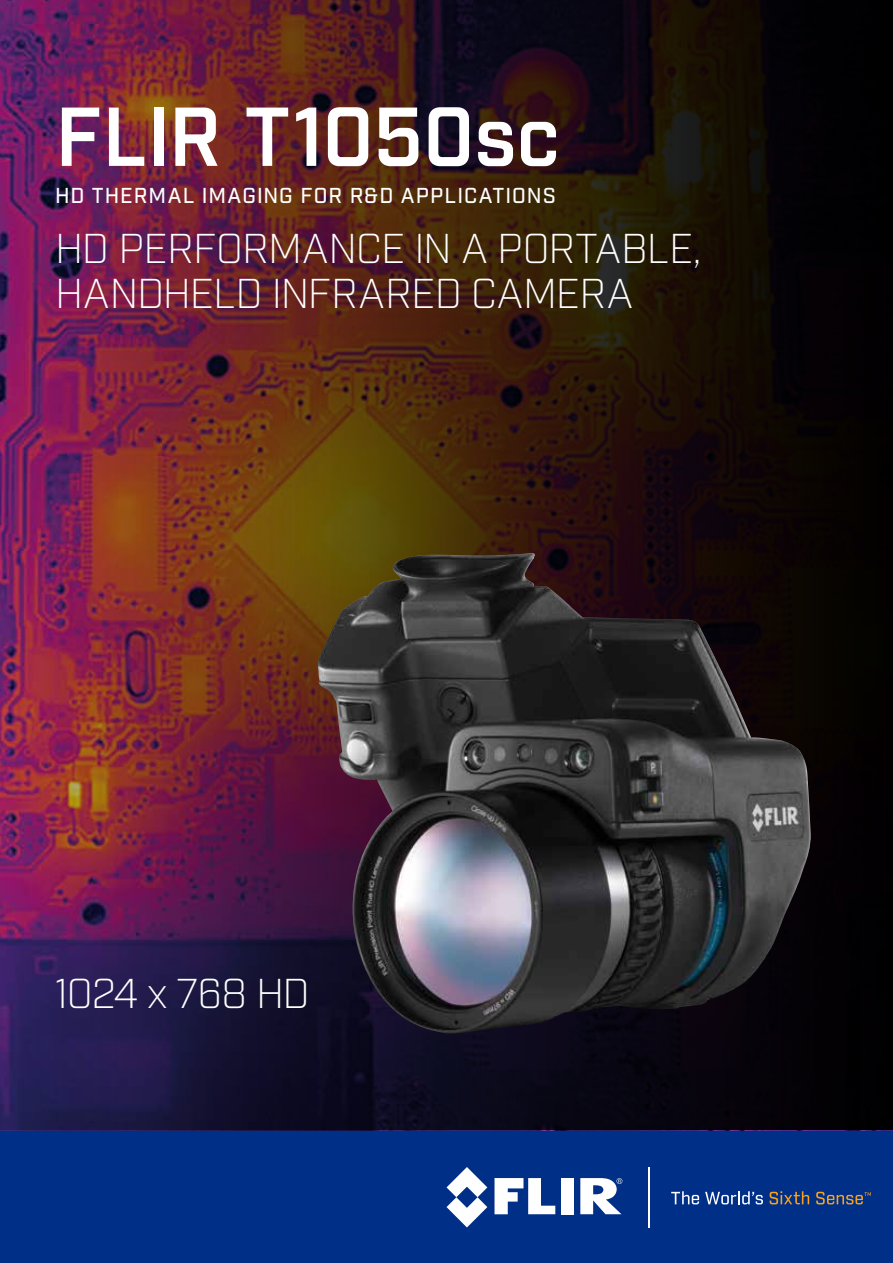
<style>
.page{position:relative;width:893px;height:1263px;background:#fff}
.page>*{position:absolute;margin:0;border:0;box-sizing:border-box;transform-origin:0 0}
.t1{font:600 81px "Industry";color:#fff}
.t2{font:300 40.5px/45px "Industry";letter-spacing:-.015em;color:#fff}
.t3{font:500 21px "Industry";letter-spacing:.05em;color:#fff}
</style>
<div class="page">
<img style="left:0;top:0;width:893px;height:1130px">
<div style="left:0;top:1131px;width:893px;height:132px;background:#002f87"></div>
<svg style="left:494px;top:1178px;width:61px;height:36px"></svg>
<div style="left:561px;top:1178px;width:13px;height:36px;background:#fff"></div>
<svg style="left:446px;top:1167px;width:41px;height:60px"></svg>
<svg style="left:580px;top:1178px;width:42px;height:36px"></svg>
<svg style="left:671px;top:1191px;width:28px;height:13px"></svg>
<svg style="left:705px;top:1191px;width:58px;height:13px"></svg>
<svg style="left:770px;top:1191px;width:39px;height:13px"></svg>
<svg style="left:816px;top:1192px;width:55px;height:12px"></svg>
<hr style="left:649px;top:1167px;width:1px;height:60px;background:#fff">
<img style="left:318px;top:553px;width:493px;height:481px">
<h1 class="t1" style="left:55px;top:88px;width:506px">FLIR T1050sc</h1>
<p class="t3" style="left:55px;top:183px;width:502px">HD THERMAL IMAGING FOR R&amp;D APPLICATIONS</p>
<p class="t2" style="left:55px;top:227px;width:648px">HD PERFORMANCE IN A PORTABLE,<br>HANDHELD INFRARED CAMERA</p>
<p class="t2" style="left:55px;top:971px;width:256px">1024 x 768 HD</p>
</div>
